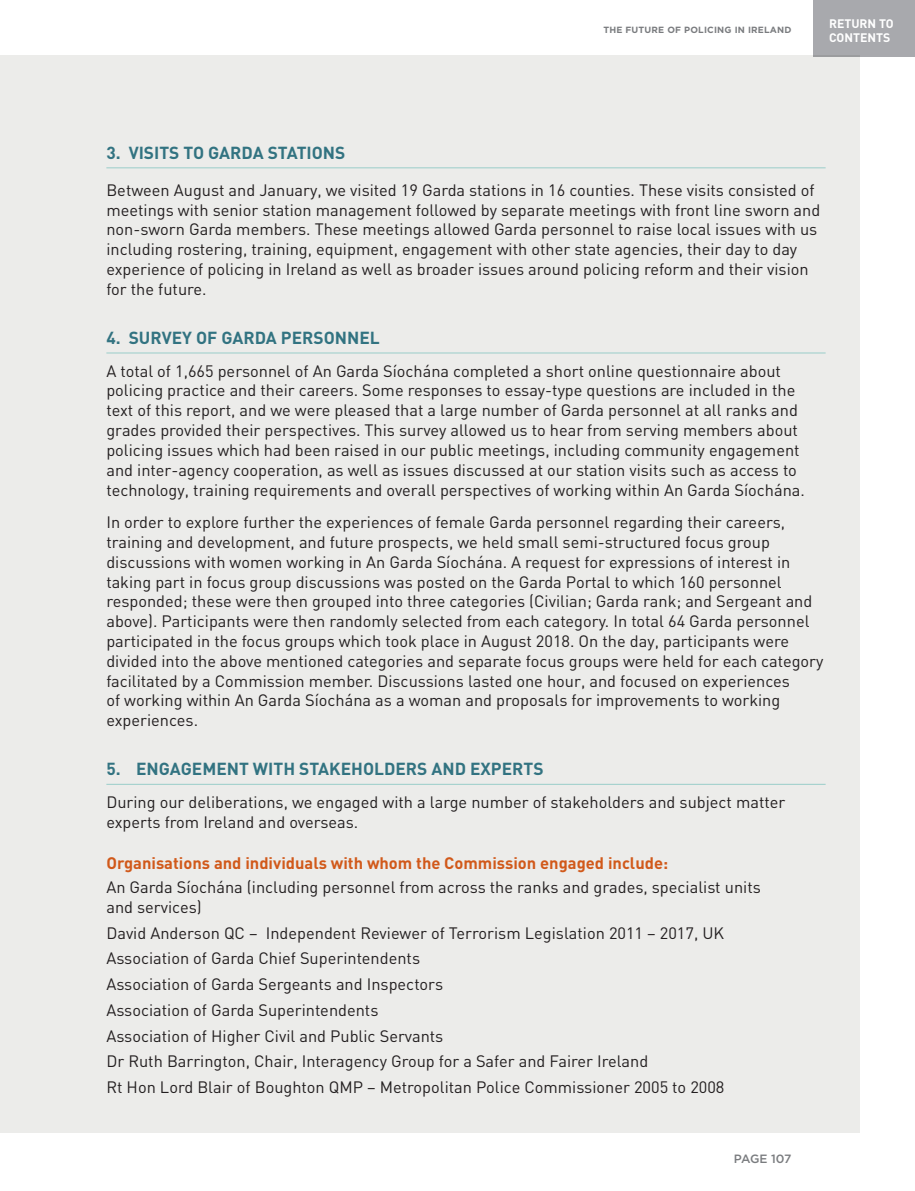
<style>
.page{position:relative;width:915px;height:1191px;background:#fff}
.page>*{position:absolute;margin:0;border:0;box-sizing:border-box;transform-origin:0 0}
.sub_A{font:700 17.25px "DIN";color:#327381}
.Rec_subhead_10{font:700 16.5px "DIN";color:#d1591a}
.BODY_NO_INDENT{font:16.35px/19.8px "DIN";color:#231f20}
.NOt_Indented_Bullet{font:16.35px/19.8px "DIN";color:#231f20}
.t1{font:700 12.3px/14.1px "DIN";color:#fff}
.t2{font:500 12px "Gotham";letter-spacing:-.025em;color:#7a7c7f}
.t3{font:700 9px "Gotham";letter-spacing:.02em;color:#7a7c7f}
</style>
<div class="page">
<div style="left:0;top:55px;width:858px;height:1077px;background:#ececea"></div>
<hr style="left:106px;top:167px;width:719px;height:1px;background:#9acdc9">
<hr style="left:106px;top:352px;width:719px;height:1px;background:#9acdc9">
<hr style="left:106px;top:784px;width:719px;height:1px;background:#9acdc9">
<div style="left:812px;top:0;width:102px;height:57px;background:#a8a9ad"></div>
<p class="t3" style="left:603px;top:24px;width:190px">THE FUTURE OF POLICING IN IRELAND</p>
<p class="t1" style="left:828px;top:16px;width:66px">RETURN TO<br>CONTENTS</p>
<p class="sub_A" style="left:106px;top:141px;width:240px">3. VISITS TO GARDA STATIONS</p>
<p class="BODY_NO_INDENT" style="left:106px;top:180px;width:715px">Between August and January, we visited 19 Garda stations in 16 counties. These visits consisted of meetings with senior station management followed by separate meetings with front line sworn and non-sworn Garda members. These meetings allowed Garda personnel to raise local issues with us including rostering, training, equipment, engagement with other state agencies, their day to day experience of policing in Ireland as well as broader issues around policing reform and their vision for the future.</p>
<p class="sub_A" style="left:106px;top:326px;width:275px">4. SURVEY OF GARDA PERSONNEL</p>
<p class="BODY_NO_INDENT" style="left:106px;top:360px;width:699px">A total of 1,665 personnel of An Garda Síochána completed a short online questionnaire about policing practice and their careers. Some responses to essay-type questions are included in the text of this report, and we were pleased that a large number of Garda personnel at all ranks and grades provided their perspectives. This survey allowed us to hear from serving members about policing issues which had been raised in our public meetings, including community engagement and inter-agency cooperation, as well as issues discussed at our station visits such as access to technology, training requirements and overall perspectives of working within An Garda Síochána.</p>
<p class="BODY_NO_INDENT" style="left:106px;top:512px;width:718px">In order to explore further the experiences of female Garda personnel regarding their careers, training and development, and future prospects, we held small semi-structured focus group discussions with women working in An Garda Síochána. A request for expressions of interest in taking part in focus group discussions was posted on the Garda Portal to which 160 personnel responded; these were then grouped into three categories (Civilian; Garda rank; and Sergeant and above). Participants were then randomly selected from each category. In total 64 Garda personnel participated in the focus groups which took place in August 2018. On the day, participants were divided into the above mentioned categories and separate focus groups were held for each category facilitated by a Commission member. Discussions lasted one hour, and focused on experiences<br>of working within An Garda Síochána as a woman and proposals for improvements to working experiences.</p>
<p class="sub_A" style="left:106px;top:758px;width:438px">5. ENGAGEMENT WITH STAKEHOLDERS AND EXPERTS</p>
<p class="BODY_NO_INDENT" style="left:106px;top:792px;width:680px">During our deliberations, we engaged with a large number of stakeholders and subject matter experts from Ireland and overseas.</p>
<p class="Rec_subhead_10" style="left:106px;top:852px;width:563px">Organisations and individuals with whom the Commission engaged include:</p>
<p class="NOt_Indented_Bullet" style="left:106px;top:877px;width:655px">An Garda Síochána (including personnel from across the ranks and grades, specialist units and services)</p>
<p class="NOt_Indented_Bullet" style="left:106px;top:922px;width:619px">David Anderson QC – Independent Reviewer of Terrorism Legislation 2011 – 2017, UK</p>
<p class="NOt_Indented_Bullet" style="left:106px;top:948px;width:315px">Association of Garda Chief Superintendents</p>
<p class="NOt_Indented_Bullet" style="left:106px;top:974px;width:338px">Association of Garda Sergeants and Inspectors</p>
<p class="NOt_Indented_Bullet" style="left:106px;top:999px;width:273px">Association of Garda Superintendents</p>
<p class="NOt_Indented_Bullet" style="left:106px;top:1025px;width:338px">Association of Higher Civil and Public Servants</p>
<p class="NOt_Indented_Bullet" style="left:106px;top:1051px;width:543px">Dr Ruth Barrington, Chair, Interagency Group for a Safer and Fairer Ireland</p>
<p class="NOt_Indented_Bullet" style="left:106px;top:1077px;width:619px">Rt Hon Lord Blair of Boughton QMP – Metropolitan Police Commissioner 2005 to 2008</p>
<p class="t2" style="left:733px;top:1150px;width:59px">PAGE 107</p>
</div>
